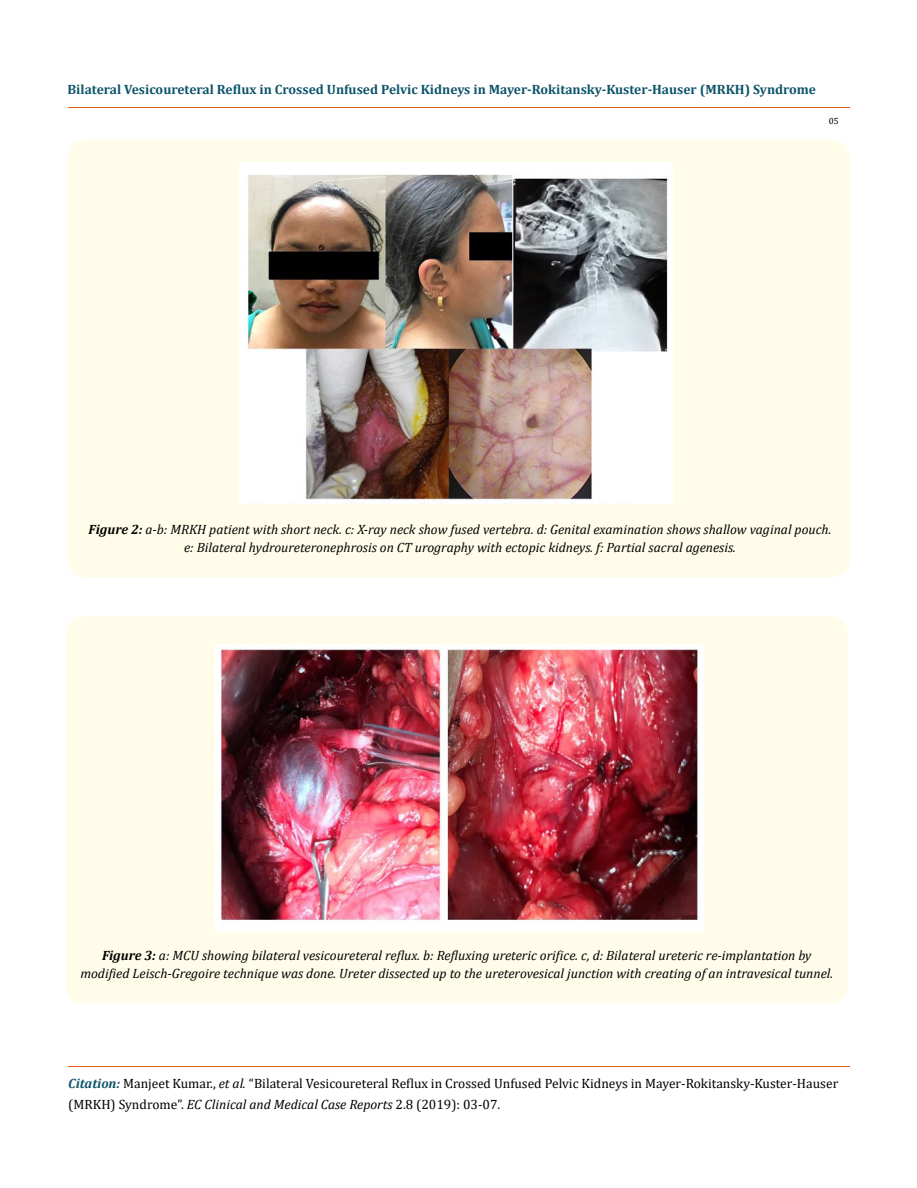
<style>
.page{position:relative;width:917px;height:1188px;background:#fff}
.page>*{position:absolute;margin:0;border:0;box-sizing:border-box;transform-origin:0 0}
.t1{font:italic 13.5px/18px "Cambria";color:#000;text-align:center}
.t2{font:13.5px/21px "Cambria";color:#000}
.t3{font:700 13.5px "Cambria";color:#0e546a}
.t4{font:9px "Cambria";color:#000}
.s1{font-weight:700}
.s2{font-weight:700;font-style:italic;color:#0e546a}
.s3{font-style:italic}
</style>
<div class="page">
<hr style="left:68px;top:108px;width:781px;height:1px;background:#e05d1a">
<hr style="left:68px;top:1066px;width:781px;height:1px;background:#e05d1a">
<div style="left:68px;top:140px;width:781px;height:438px;background:#fffde9;border-radius:18px"></div>
<img style="left:240px;top:162px;width:432px;height:342px">
<div style="left:66px;top:616px;width:782px;height:388px;background:#fffde9;border-radius:18px"></div>
<img style="left:215px;top:645px;width:488px;height:286px">
<p class="t3" style="left:68px;top:80px;width:750px">Bilateral Vesicoureteral Reflux in Crossed Unfused Pelvic Kidneys in Mayer-Rokitansky-Kuster-Hauser (MRKH) Syndrome</p>
<p class="t4" style="left:828px;top:116px;width:11px">05</p>
<p class="t1" style="left:89px;top:520px;width:744px"><span class="s1">Figure 2:</span> a-b: MRKH patient with short neck. c: X-ray neck show fused vertebra. d: Genital examination shows shallow vaginal pouch. e: Bilateral hydroureteronephrosis on CT urography with ectopic kidneys. f: Partial sacral agenesis.</p>
<p class="t1" style="left:80px;top:946px;width:754px"><span class="s1">Figure 3:</span> a: MCU showing bilateral vesicoureteral reflux. b: Refluxing ureteric orifice. c, d: Bilateral ureteric re-implantation by modified Leisch-Gregoire technique was done. Ureter dissected up to the ureterovesical junction with creating of an intravesical tunnel.</p>
<p class="t2" style="left:68px;top:1073px;width:771px"><span class="s2">Citation:</span> Manjeet Kumar., <span class="s3">et al.</span> “Bilateral Vesicoureteral Reflux in Crossed Unfused Pelvic Kidneys in Mayer-Rokitansky-Kuster-Hauser (MRKH) Syndrome”. <span class="s3">EC Clinical and Medical Case Reports</span> 2.8 (2019): 03-07.</p>
</div>
